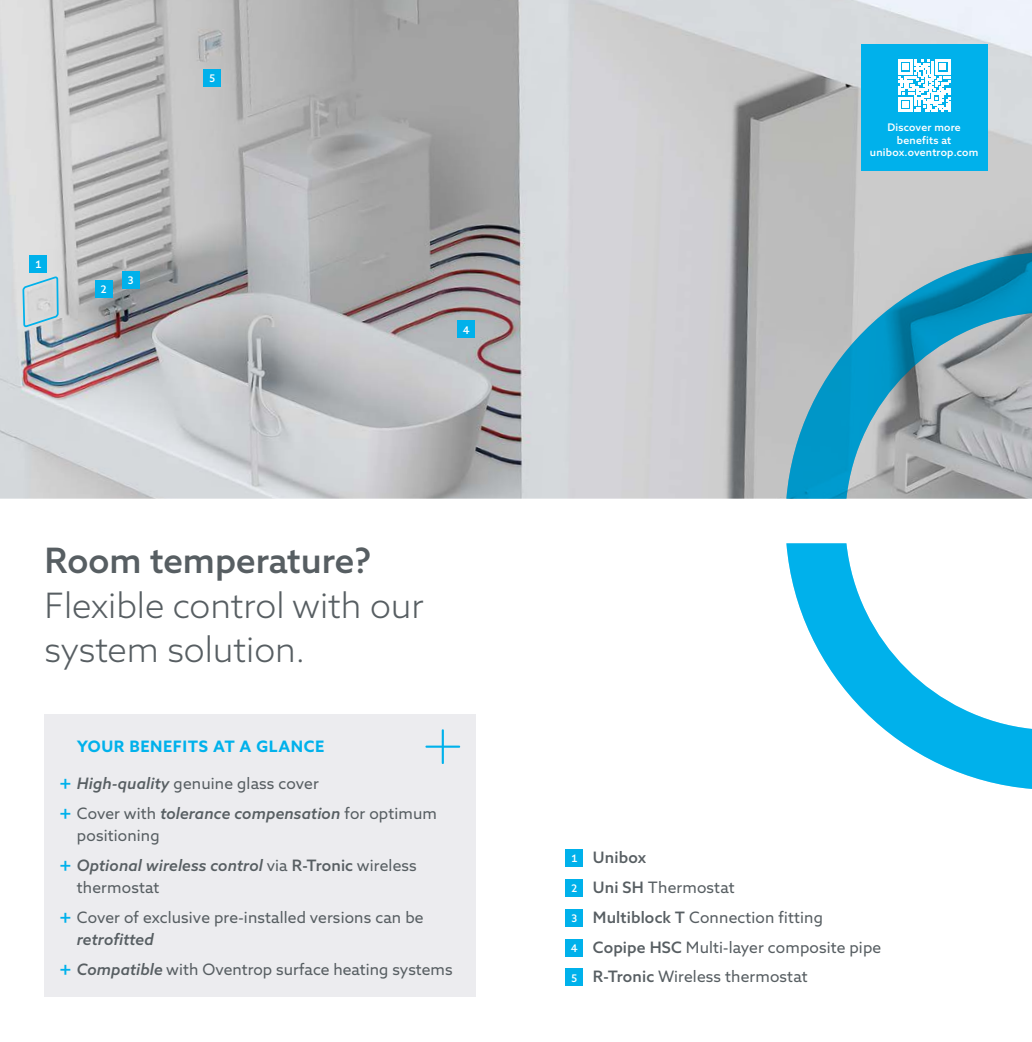
<style>
.page{position:relative;width:1032px;height:1042px;background:#fff}
.page>*{position:absolute;margin:0;border:0;box-sizing:border-box;transform-origin:0 0}
.t1{font:300 35px/44.6px "Azo Sans 2";color:#575e62}
.t2{font:500 35px "Azo Sans 2";color:#575e62}
.t3{font:15.75px/29.8px "Azo Sans 2";letter-spacing:.01em;color:#575e62}
.t4{font:italic 500 15.75px/29.8px "Azo Sans 2";letter-spacing:.01em;color:#575e62}
.t5{font:700 15.75px "Azo Sans 2";letter-spacing:.035em;color:#00b1eb}
.t6{font:500 10.5px/12.4px "Azo Sans 2";letter-spacing:.02em;color:#fff;text-align:center}
.s1{font-weight:500;font-size:20.12px;color:#00b1eb}
.s2{font-weight:500;font-style:italic}
.s3{font-weight:400;font-style:normal}
.s4{font-style:normal;font-size:20.12px;color:#00b1eb}
.s5{font-style:normal}
.s6{font-weight:500;font-size:10.5px;color:#fff}
.s7{font-weight:500}
</style>
<div class="page">
<img style="left:0;top:0;width:1032px;height:499px">
<svg style="left:786px;top:253px;width:246px;height:536px"></svg>
<div style="left:95px;top:280px;width:17px;height:18px;background:#00b1eb"></div>
<div style="left:204px;top:69px;width:17px;height:17px;background:#00b1eb"></div>
<div style="left:458px;top:321px;width:17px;height:17px;background:#00b1eb"></div>
<div style="left:122px;top:272px;width:17px;height:17px;background:#00b1eb"></div>
<div style="left:566px;top:850px;width:17px;height:17px;background:#00b1eb"></div>
<div style="left:566px;top:879px;width:17px;height:18px;background:#00b1eb"></div>
<div style="left:566px;top:909px;width:17px;height:17px;background:#00b1eb"></div>
<div style="left:566px;top:939px;width:17px;height:17px;background:#00b1eb"></div>
<div style="left:566px;top:969px;width:17px;height:17px;background:#00b1eb"></div>
<div style="left:45px;top:714px;width:431px;height:283px;background:#ececef"></div>
<svg style="left:22px;top:151px;width:38px;height:348px;background:#c6cdd1"></svg>
<div style="left:861px;top:45px;width:126px;height:126px;background:#00b1eb"></div>
<svg style="left:898px;top:60px;width:52px;height:52px"></svg>
<p class="t6" style="left:35px;top:258px;width:8px">1</p>
<p class="t6" style="left:100px;top:283px;width:8px">2</p>
<p class="t6" style="left:128px;top:274px;width:8px">3</p>
<p class="t6" style="left:209px;top:72px;width:8px">5</p>
<p class="t6" style="left:463px;top:324px;width:8px">4</p>
<h1 class="t2" style="left:45px;top:539px;width:328px">Room temperature?</h1>
<h1 class="t1" style="left:45px;top:583px;width:381px">Flexible control with our system solution.</h1>
<p class="t5" style="left:77px;top:736px;width:249px">YOUR BENEFITS AT A GLANCE</p>
<p class="t3" style="left:60px;top:768px;width:379px"><span class="s1">+</span> <span class="s2">High-quality</span> genuine glass cover<br><span class="s1">+</span> Cover with <span class="s2">tolerance compensation</span> for optimum</p>
<p class="t4" style="left:60px;top:820px;width:359px;text-indent:17px"><span class="s3">positioning<br></span><span class="s4">+</span> Optional wireless control <span class="s3">via</span> <span class="s5">R-Tronic</span> <span class="s3">wireless</span></p>
<p class="t3" style="left:60px;top:873px;width:366px;text-indent:17px">thermostat<br><span class="s1">+</span> Cover of exclusive pre-installed versions can be</p>
<p class="t3" style="left:60px;top:925px;width:394px;text-indent:17px"><span class="s2">retrofitted<br></span><span class="s1">+</span> <span class="s2">Compatible</span> with Oventrop surface heating systems</p>
<p class="t6" style="left:870px;top:122px;width:110px">Discover more benefits at unibox.oventrop.com</p>
<p class="t3" style="left:571px;top:843px;width:312px"><span class="s6">1</span> <span class="s7">Unibox<br></span><span class="s6">2</span> <span class="s7">Uni SH</span> Thermostat<br><span class="s6">3</span> <span class="s7">Multiblock T</span> Connection fitting<br><span class="s6">4</span> <span class="s7">Copipe HSC</span> Multi-layer composite pipe<br><span class="s6">5</span> <span class="s7">R-Tronic</span> Wireless thermostat</p>
</div>
